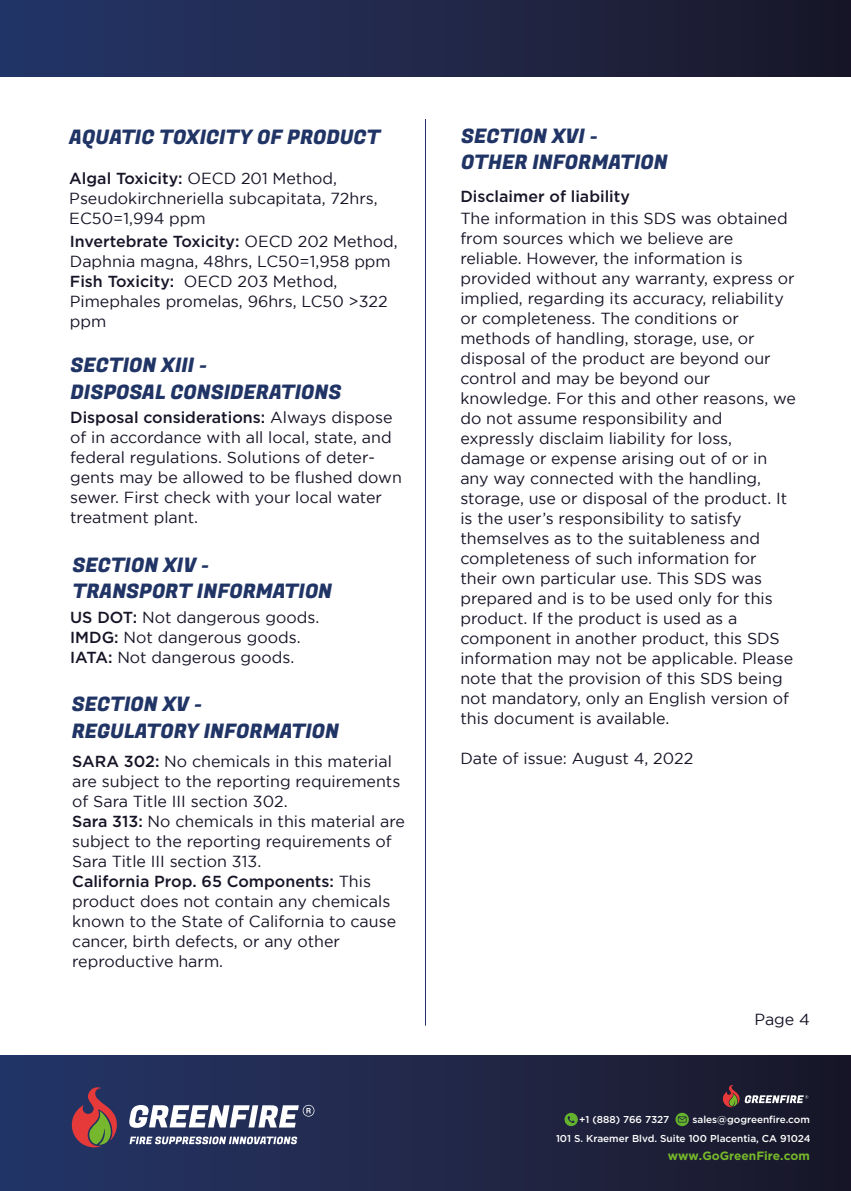
<style>
.page{position:relative;width:851px;height:1191px;background:#fff}
.page>*{position:absolute;margin:0;border:0;box-sizing:border-box;transform-origin:0 0}
.t1{font:20px/26.4px "Fugaz One";color:#203465}
.t2{font:16px/20px "Gotham";color:#161426}
.t3{font:500 16px "Gotham";color:#161426}
.t4{font:700 12px "Gotham";color:#76b82a}
.t5{font:500 10px "Gotham";color:#fff}
.s1{font-weight:500}
</style>
<div class="page">
<div style="left:0;top:0;width:850px;height:76px;background:linear-gradient(to right,#253669,#1b1829)"></div>
<div style="left:0;top:1055px;width:850px;height:136px;background:linear-gradient(to right,#263769,#1a1829)"></div>
<svg style="left:72px;top:1087px;width:45px;height:60px;background:#79494a"></svg>
<svg style="left:129px;top:1136px;width:168px;height:8px"></svg>
<svg style="left:129px;top:1104px;width:185px;height:23px"></svg>
<svg style="left:722px;top:1085px;width:86px;height:22px;background:#4e434e"></svg>
<svg style="left:564px;top:1112px;width:13px;height:14px"></svg>
<svg style="left:675px;top:1112px;width:14px;height:14px"></svg>
<p class="t1" style="left:69px;top:124px;width:312px">AQUATIC TOXICITY OF PRODUCT</p>
<p class="t2" style="left:69px;top:168px;width:310px"><span class="s1">Algal Toxicity:</span> OECD 201 Method,<br>Pseudokirchneriella subcapitata, 72hrs,<br>EC50=1,994 ppm</p>
<p class="t2" style="left:70px;top:231px;width:329px"><span class="s1">Invertebrate Toxicity:</span> OECD 202 Method,<br>Daphnia magna, 48hrs, LC50=1,958 ppm<br><span class="s1">Fish Toxicity:</span> OECD 203 Method,<br>Pimephales promelas, 96hrs, LC50 &gt;322 ppm</p>
<p class="t1" style="left:70px;top:353px;width:272px">SECTION XIII -<br>DISPOSAL CONSIDERATIONS</p>
<p class="t2" style="left:70px;top:407px;width:333px"><span class="s1">Disposal considerations:</span> Always dispose of in accordance with all local, state, and federal regulations. Solutions of deter&shy;gents may be allowed to be flushed down sewer. First check with your local water treatment plant.</p>
<p class="t1" style="left:72px;top:552px;width:261px">SECTION XIV -<br>TRANSPORT INFORMATION</p>
<p class="t2" style="left:70px;top:607px;width:250px"><span class="s1">US DOT:</span> Not dangerous goods.<br><span class="s1">IMDG:</span> Not dangerous goods.<br><span class="s1">IATA:</span> Not dangerous goods.</p>
<p class="t1" style="left:72px;top:692px;width:269px">SECTION XV -<br>REGULATORY INFORMATION</p>
<p class="t2" style="left:72px;top:751px;width:334px"><span class="s1">SARA 302:</span> No chemicals in this material are subject to the reporting requirements of Sara Title III section 302.<br><span class="s1">Sara 313:</span> No chemicals in this material are subject to the reporting requirements of Sara Title III section 313.<br><span class="s1">California Prop. 65 Components:</span> This product does not contain any chemicals known to the State of California to cause cancer, birth defects, or any other reproductive harm.</p>
<p class="t1" style="left:461px;top:123px;width:208px">SECTION XVI -<br>OTHER INFORMATION</p>
<p class="t3" style="left:460px;top:186px;width:171px">Disclaimer of liability</p>
<p class="t2" style="left:460px;top:208px;width:337px">The information in this SDS was obtained from sources which we believe are reliable. However, the information is provided without any warranty, express or implied, regarding its accuracy, reliability or completeness. The conditions or methods of handling, storage, use, or disposal of the product are beyond our control and may be beyond our knowledge. For this and other reasons, we do not assume responsibility and expressly disclaim liability for loss, damage or expense arising out of or in any way connected with the handling, storage, use or disposal of the product. It is the user’s responsibility to satisfy themselves as to the suitableness and completeness of such information for their own particular use. This SDS was prepared and is to be used only for this product. If the product is used as a component in another product, this SDS information may not be applicable. Please note that the provision of this SDS being not mandatory, only an English version of this document is available.</p>
<p class="t2" style="left:460px;top:748px;width:234px">Date of issue: August 4, 2022</p>
<p class="t2" style="left:754px;top:1009px;width:57px">Page 4</p>
<p class="t5" style="left:579px;top:1113px;width:92px">+1 (888) 766 7327</p>
<p class="t5" style="left:692px;top:1112px;width:119px">sales@gogreenfire.com</p>
<p class="t5" style="left:556px;top:1132px;width:256px">101 S. Kraemer Blvd. Suite 100 Placentia, CA 91024</p>
<p class="t4" style="left:667px;top:1148px;width:143px">www.GoGreenFire.com</p>
</div>
